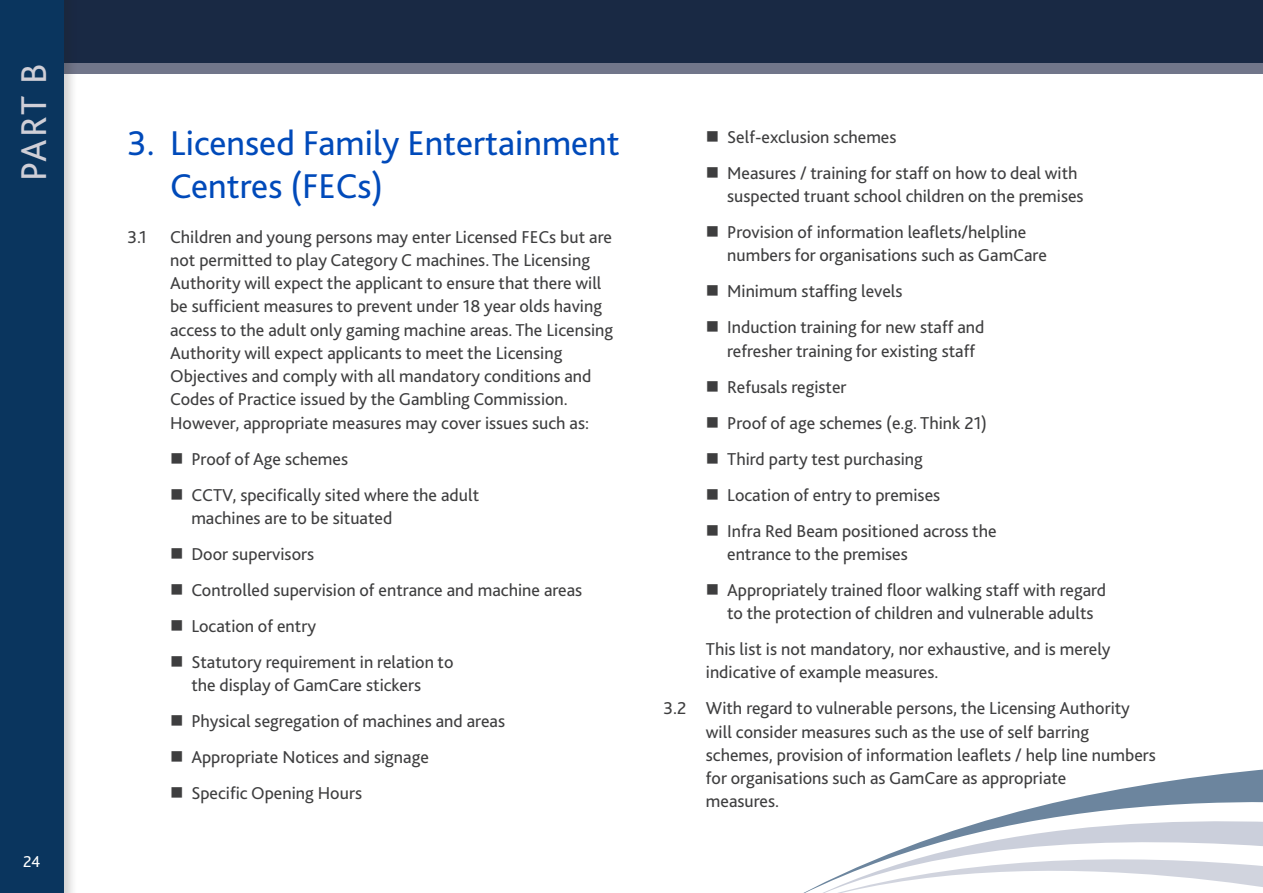
<style>
.page{position:relative;width:1263px;height:893px;background:#fff}
.page>*{position:absolute;margin:0;border:0;box-sizing:border-box;transform-origin:0 0}
.SIDE_HEADINGS{font:37.5px "Bliss";color:#d0cfd7}
.Headings{font:36px/43.2px "Bliss";color:#004aba}
.Indent_1{font:18px/23.2px "Bliss";color:#3e3e3f}
.t1{font:16.5px "Bliss";color:#fff}
</style>
<div class="page">
<div style="left:0;top:0;width:1263px;height:74px;background:#71768a"></div>
<div style="left:0;top:0;width:1263px;height:62px;background:#192944"></div>
<div style="left:0;top:0;width:78px;height:893px;background:#231f20;opacity:.2"></div>
<div style="left:0;top:0;width:64px;height:893px;background:#0a355e"></div>
<svg style="left:988px;top:769px;width:275px;height:51px"></svg>
<svg style="left:803px;top:820px;width:460px;height:73px"></svg>
<p class="SIDE_HEADINGS" style="left:10px;top:181px;width:119px;rotate:-90deg">PART B</p>
<p class="t1" style="left:23px;top:852px;width:19px">24</p>
<p class="Headings" style="left:170px;top:121px;width:451px;text-indent:-43px">3. Licensed Family Entertainment<br>Centres (FECs)</p>
<p class="Indent_1" style="left:128px;top:225px;width:21px">3.1</p>
<p class="Indent_1" style="left:170px;top:225px;width:445px">Children and young persons may enter Licensed FECs but are not permitted to play Category C machines. The Licensing Authority will expect the applicant to ensure that there will be sufficient measures to prevent under 18 year olds having access to the adult only gaming machine areas. The Licensing Authority will expect applicants to meet the Licensing Objectives and comply with all mandatory conditions and Codes of Practice issued by the Gambling Commission.<br>However, appropriate measures may cover issues such as:</p>
<p class="Indent_1" style="left:191px;top:447px;width:158px">Proof of Age schemes</p>
<p class="Indent_1" style="left:191px;top:483px;width:289px">CCTV, specifically sited where the adult machines are to be situated</p>
<p class="Indent_1" style="left:191px;top:542px;width:124px">Door supervisors</p>
<p class="Indent_1" style="left:191px;top:578px;width:392px">Controlled supervision of entrance and machine areas</p>
<p class="Indent_1" style="left:191px;top:614px;width:126px">Location of entry</p>
<p class="Indent_1" style="left:191px;top:650px;width:264px">Statutory requirement in relation to the display of GamCare stickers</p>
<p class="Indent_1" style="left:191px;top:710px;width:315px">Physical segregation of machines and areas</p>
<p class="Indent_1" style="left:191px;top:746px;width:239px">Appropriate Notices and signage</p>
<p class="Indent_1" style="left:191px;top:782px;width:172px">Specific Opening Hours</p>
<p class="Indent_1" style="left:727px;top:125px;width:171px">Self-exclusion schemes</p>
<p class="Indent_1" style="left:727px;top:161px;width:358px">Measures / training for staff on how to deal with suspected truant school children on the premises</p>
<p class="Indent_1" style="left:727px;top:220px;width:321px">Provision of information leaflets/helpline numbers for organisations such as GamCare</p>
<p class="Indent_1" style="left:727px;top:280px;width:177px">Minimum staffing levels</p>
<p class="Indent_1" style="left:727px;top:316px;width:259px">Induction training for new staff and refresher training for existing staff</p>
<p class="Indent_1" style="left:727px;top:375px;width:121px">Refusals register</p>
<p class="Indent_1" style="left:727px;top:411px;width:261px">Proof of age schemes (e.g. Think 21)</p>
<p class="Indent_1" style="left:727px;top:447px;width:197px">Third party test purchasing</p>
<p class="Indent_1" style="left:727px;top:483px;width:215px">Location of entry to premises</p>
<p class="Indent_1" style="left:727px;top:519px;width:271px">Infra Red Beam positioned across the entrance to the premises</p>
<p class="Indent_1" style="left:727px;top:578px;width:381px">Appropriately trained floor walking staff with regard to the protection of children and vulnerable adults</p>
<p class="Indent_1" style="left:706px;top:637px;width:406px">This list is not mandatory, nor exhaustive, and is merely indicative of example measures.</p>
<p class="Indent_1" style="left:706px;top:697px;width:451px;text-indent:-43px">3.2 With regard to vulnerable persons, the Licensing Authority will consider measures such as the use of self barring schemes, provision of information leaflets / help line numbers for organisations such as GamCare as appropriate<br>measures.</p>
</div>
